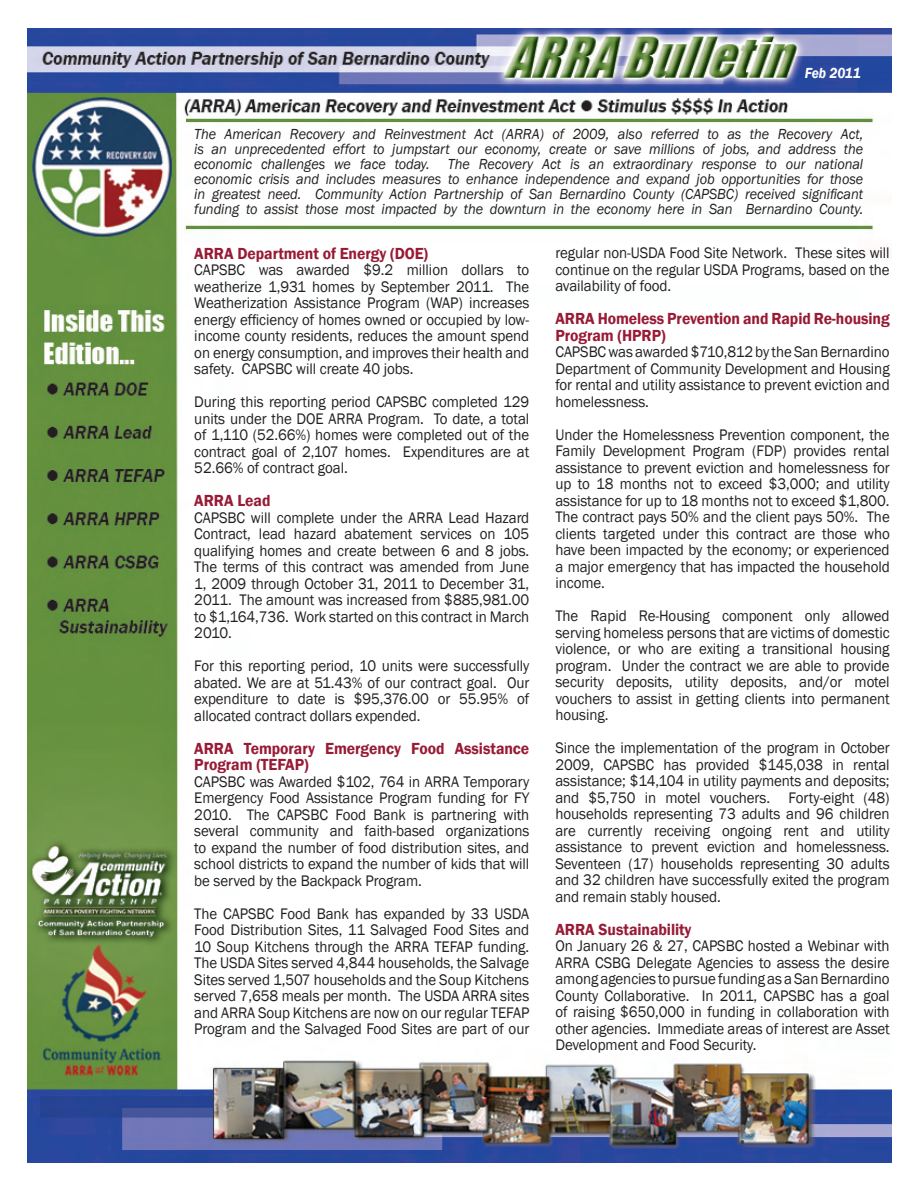
<style>
.page{position:relative;width:918px;height:1188px;background:#fff}
.page>*{position:absolute;margin:0;border:0;box-sizing:border-box;transform-origin:0 0}
.t1{font:600 16.5px/16.5px "Franklin Gothic";letter-spacing:-.005em;color:#981a35;scale:.95 1}
.t2{font:15.75px/16.5px "Franklin Gothic";letter-spacing:-.005em;color:#231f20;text-align:justify;scale:.95 1}
.t3{font:italic 15px/15px "Franklin Gothic";letter-spacing:-.005em;color:#231f20;text-align:justify;scale:.95 1}
.t4{font:italic 600 15px "Franklin Gothic";letter-spacing:-.01em;color:#fff;scale:.9 1}
</style>
<div class="page">
<img style="left:27px;top:29px;width:864px;height:1134px">
<p class="t4" style="left:805px;top:63px;width:64px">Feb 2011</p>
<p class="t3" style="left:194px;top:127px;width:706px">The American Recovery and Reinvestment Act (ARRA) of 2009, also referred to as the Recovery Act, is an unprecedented effort to jumpstart our economy, create or save millions of jobs, and address the economic challenges we face today. The Recovery Act is an extraordinary response to our national economic crisis and includes measures to enhance independence and expand job opportunities for those in greatest need. Community Action Partnership of San Bernardino County (CAPSBC) received significant funding to assist those most impacted by the downturn in the economy here in San Bernardino County.</p>
<p class="t1" style="left:194px;top:245px;width:248px">ARRA Department of Energy (DOE)</p>
<p class="t2" style="left:194px;top:262px;width:354px">CAPSBC was awarded $9.2 million dollars to weatherize 1,931 homes by September 2011. The Weatherization Assistance Program (WAP) increases energy efficiency of homes owned or occupied by low&shy;income county residents, reduces the amount spend on energy consumption, and improves their health and safety. CAPSBC will create 40 jobs.</p>
<p class="t2" style="left:194px;top:394px;width:354px">During this reporting period CAPSBC completed 129 units under the DOE ARRA Program. To date, a total of 1,110 (52.66%) homes were completed out of the contract goal of 2,107 homes. Expenditures are at 52.66% of contract goal.</p>
<p class="t1" style="left:194px;top:493px;width:82px">ARRA Lead</p>
<p class="t2" style="left:194px;top:510px;width:354px">CAPSBC will complete under the ARRA Lead Hazard Contract, lead hazard abatement services on 105 qualifying homes and create between 6 and 8 jobs.<br>The terms of this contract was amended from June 1, 2009 through October 31, 2011 to December 31, 2011. The amount was increased from $885,981.00 to $1,164,736. Work started on this contract in March 2010.</p>
<p class="t2" style="left:194px;top:658px;width:354px">For this reporting period, 10 units were successfully abated. We are at 51.43% of our contract goal. Our expenditure to date is $95,376.00 or 55.95% of allocated contract dollars expended.</p>
<p class="t1" style="left:194px;top:740px;width:354px">ARRA Temporary Emergency Food Assistance<br>Program (TEFAP)</p>
<p class="t2" style="left:194px;top:774px;width:354px">CAPSBC was Awarded $102, 764 in ARRA Temporary Emergency Food Assistance Program funding for FY 2010. The CAPSBC Food Bank is partnering with several community and faith-based organizations to expand the number of food distribution sites, and school districts to expand the number of kids that will be served by the Backpack Program.</p>
<p class="t2" style="left:194px;top:906px;width:354px">The CAPSBC Food Bank has expanded by 33 USDA Food Distribution Sites, 11 Salvaged Food Sites and 10 Soup Kitchens through the ARRA TEFAP funding.<br>The USDA Sites served 4,844 households, the Salvage Sites served 1,507 households and the Soup Kitchens served 7,658 meals per month. The USDA ARRA sites and ARRA Soup Kitchens are now on our regular TEFAP Program and the Salvaged Food Sites are part of our</p>
<p class="t2" style="left:555px;top:245px;width:353px">regular non-USDA Food Site Network. These sites will continue on the regular USDA Programs, based on the availability of food.</p>
<p class="t1" style="left:555px;top:311px;width:353px">ARRA Homeless Prevention and Rapid Re-housing<br>Program (HPRP)</p>
<p class="t2" style="left:555px;top:344px;width:353px">CAPSBC was awarded $710,812 by the San Bernardino Department of Community Development and Housing for rental and utility assistance to prevent eviction and homelessness.</p>
<p class="t2" style="left:555px;top:427px;width:353px">Under the Homelessness Prevention component, the Family Development Program (FDP) provides rental assistance to prevent eviction and homelessness for up to 18 months not to exceed $3,000; and utility assistance for up to 18 months not to exceed $1,800.<br>The contract pays 50% and the client pays 50%. The clients targeted under this contract are those who have been impacted by the economy; or experienced a major emergency that has impacted the household income.</p>
<p class="t2" style="left:555px;top:608px;width:353px">The Rapid Re-Housing component only allowed serving homeless persons that are victims of domestic violence, or who are exiting a transitional housing program. Under the contract we are able to provide security deposits, utility deposits, and/or motel vouchers to assist in getting clients into permanent housing.</p>
<p class="t2" style="left:555px;top:740px;width:353px">Since the implementation of the program in October 2009, CAPSBC has provided $145,038 in rental assistance; $14,104 in utility payments and deposits; and $5,750 in motel vouchers. Forty-eight (48) households representing 73 adults and 96 children are currently receiving ongoing rent and utility assistance to prevent eviction and homelessness.<br>Seventeen (17) households representing 30 adults and 32 children have successfully exited the program and remain stably housed.</p>
<p class="t1" style="left:555px;top:921px;width:145px">ARRA Sustainability</p>
<p class="t2" style="left:555px;top:938px;width:353px">On January 26 &amp; 27, CAPSBC hosted a Webinar with ARRA CSBG Delegate Agencies to assess the desire among agencies to pursue funding as a San Bernardino County Collaborative. In 2011, CAPSBC has a goal of raising $650,000 in funding in collaboration with other agencies. Immediate areas of interest are Asset Development and Food Security.</p>
</div>
